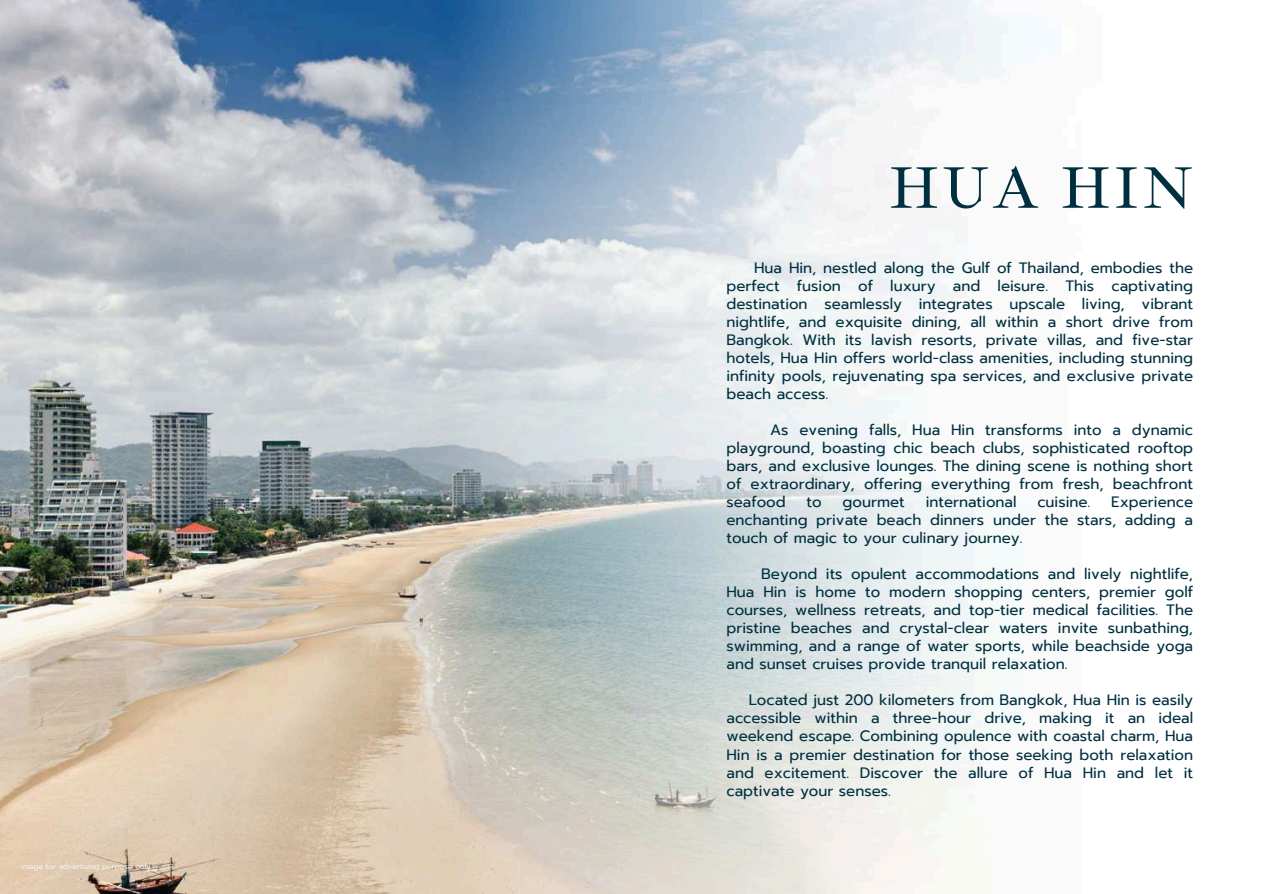
<style>
.page{position:relative;width:1263px;height:894px;background:#fff}
.page>*{position:absolute;margin:0;border:0;box-sizing:border-box;transform-origin:0 0}
.t1{font:60px "Ibarra Real Nova";letter-spacing:.05em;color:#003040}
.t2{font:15px/18px "Prompt";color:#003040;text-align:justify}
.t3{font:300 7.5px "Prompt";letter-spacing:.005em;color:#fff}
</style>
<div class="page">
<img style="left:0;top:0;width:1009px;height:893px">
<p class="t3" style="left:21px;top:860px;width:131px">image for advertising purpose only</p>
<h1 class="t1" style="left:889px;top:155px;width:306px">HUA HIN</h1>
<p class="t2" style="left:726px;top:259px;width:468px;text-indent:28px">Hua Hin, nestled along the Gulf of Thailand, embodies the perfect fusion of luxury and leisure. This captivating destination seamlessly integrates upscale living, vibrant nightlife, and exquisite dining, all within a short drive from Bangkok. With its lavish resorts, private villas, and five-star hotels, Hua Hin offers world-class amenities, including stunning infinity pools, rejuvenating spa services, and exclusive private beach access.</p>
<p class="t2" style="left:726px;top:421px;width:468px;text-indent:44px">As evening falls, Hua Hin transforms into a dynamic playground, boasting chic beach clubs, sophisticated rooftop bars, and exclusive lounges. The dining scene is nothing short of extraordinary, offering everything from fresh, beachfront seafood</p>
<p class="t2" style="left:807px;top:493px;width:17px">to</p>
<p class="t2" style="left:843px;top:493px;width:64px">gourmet</p>
<p class="t2" style="left:926px;top:493px;width:92px">international</p>
<p class="t2" style="left:1037px;top:493px;width:54px">cuisine.</p>
<p class="t2" style="left:726px;top:493px;width:468px;text-indent:385px">Experience enchanting private beach dinners under the stars, adding a touch of magic to your culinary journey.</p>
<p class="t2" style="left:726px;top:565px;width:468px;text-indent:35px">Beyond its opulent accommodations and lively nightlife, Hua Hin is home to modern shopping centers, premier golf courses, wellness retreats, and top-tier medical facilities. The pristine beaches and crystal-clear waters invite sunbathing, swimming, and a range of water sports, while beachside yoga and sunset cruises provide tranquil relaxation.</p>
<p class="t2" style="left:726px;top:691px;width:468px;text-indent:22px">Located just 200 kilometers from Bangkok, Hua Hin is easily accessible within a three-hour drive, making it an ideal weekend escape. Combining opulence with coastal charm, Hua Hin is a premier destination for those seeking both relaxation and excitement. Discover the allure of Hua Hin and let it captivate your senses.</p>
</div>
